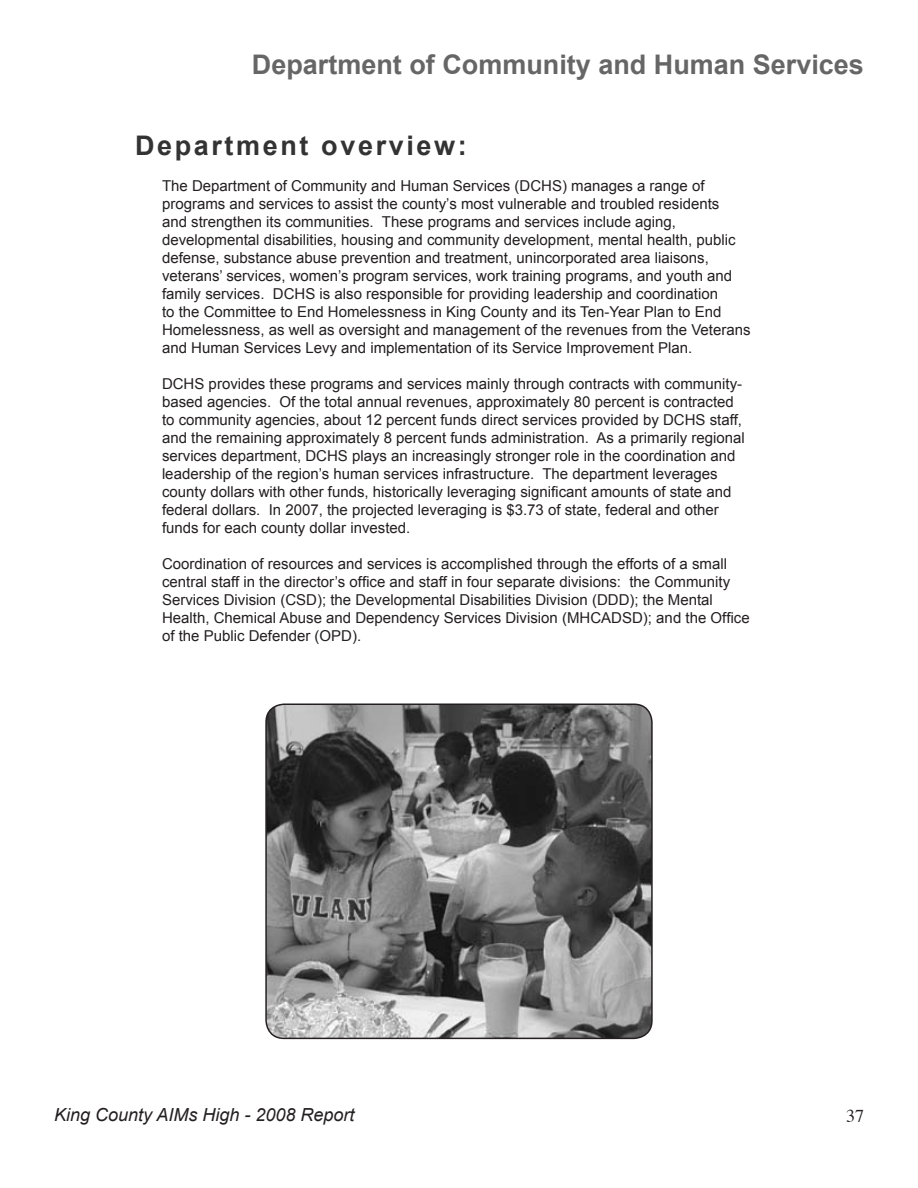
<style>
.page{position:relative;width:918px;height:1188px;background:#fff}
.page>*{position:absolute;margin:0;border:0;box-sizing:border-box;transform-origin:0 0}
.Department_Continued{font:700 27px "Arial";color:#666}
.Snapshot_Header{font:700 27px "Arial";letter-spacing:.095em;color:#333}
.t1{font:italic 18px "Arial";color:#231f20}
.t2{font:18px "Times";color:#231f20}
.t3{font:15px/18px "Arial";color:#231f20}
</style>
<div class="page">
<img style="left:266px;top:704px;width:386px;height:334px;border-radius:18px">
<div style="left:265px;top:704px;width:388px;height:335px;border:2px solid #231f20;border-radius:18px"></div>
<p class="Department_Continued" style="left:252px;top:49px;width:614px">Department of Community and Human Services</p>
<p class="Snapshot_Header" style="left:135px;top:130px;width:333px">Department overview:</p>
<p class="t3" style="left:162px;top:177px;width:590px">The Department of Community and Human Services (DCHS) manages a range of programs and services to assist the county’s most vulnerable and troubled residents<br>and strengthen its communities. These programs and services include aging, developmental disabilities, housing and community development, mental health, public defense, substance abuse prevention and treatment, unincorporated area liaisons, veterans’ services, women’s program services, work training programs, and youth and family services. DCHS is also responsible for providing leadership and coordination<br>to the Committee to End Homelessness in King County and its Ten-Year Plan to End Homelessness, as well as oversight and management of the revenues from the Veterans and Human Services Levy and implementation of its Service Improvement Plan.</p>
<p class="t3" style="left:162px;top:375px;width:584px">DCHS provides these programs and services mainly through contracts with community&shy;based agencies. Of the total annual revenues, approximately 80 percent is contracted to community agencies, about 12 percent funds direct services provided by DCHS staff, and the remaining approximately 8 percent funds administration. As a primarily regional services department, DCHS plays an increasingly stronger role in the coordination and leadership of the region’s human services infrastructure. The department leverages county dollars with other funds, historically leveraging significant amounts of state and federal dollars. In 2007, the projected leveraging is $3.73 of state, federal and other funds for each county dollar invested.</p>
<p class="t3" style="left:162px;top:555px;width:589px">Coordination of resources and services is accomplished through the efforts of a small central staff in the director’s office and staff in four separate divisions: the Community Services Division (CSD); the Developmental Disabilities Division (DDD); the Mental Health, Chemical Abuse and Dependency Services Division (MHCADSD); and the Office of the Public Defender (OPD).</p>
<p class="t1" style="left:54px;top:1105px;width:302px">King County AIMs High - 2008 Report</p>
<p class="t2" style="left:846px;top:1099px;width:19px">37</p>
</div>
